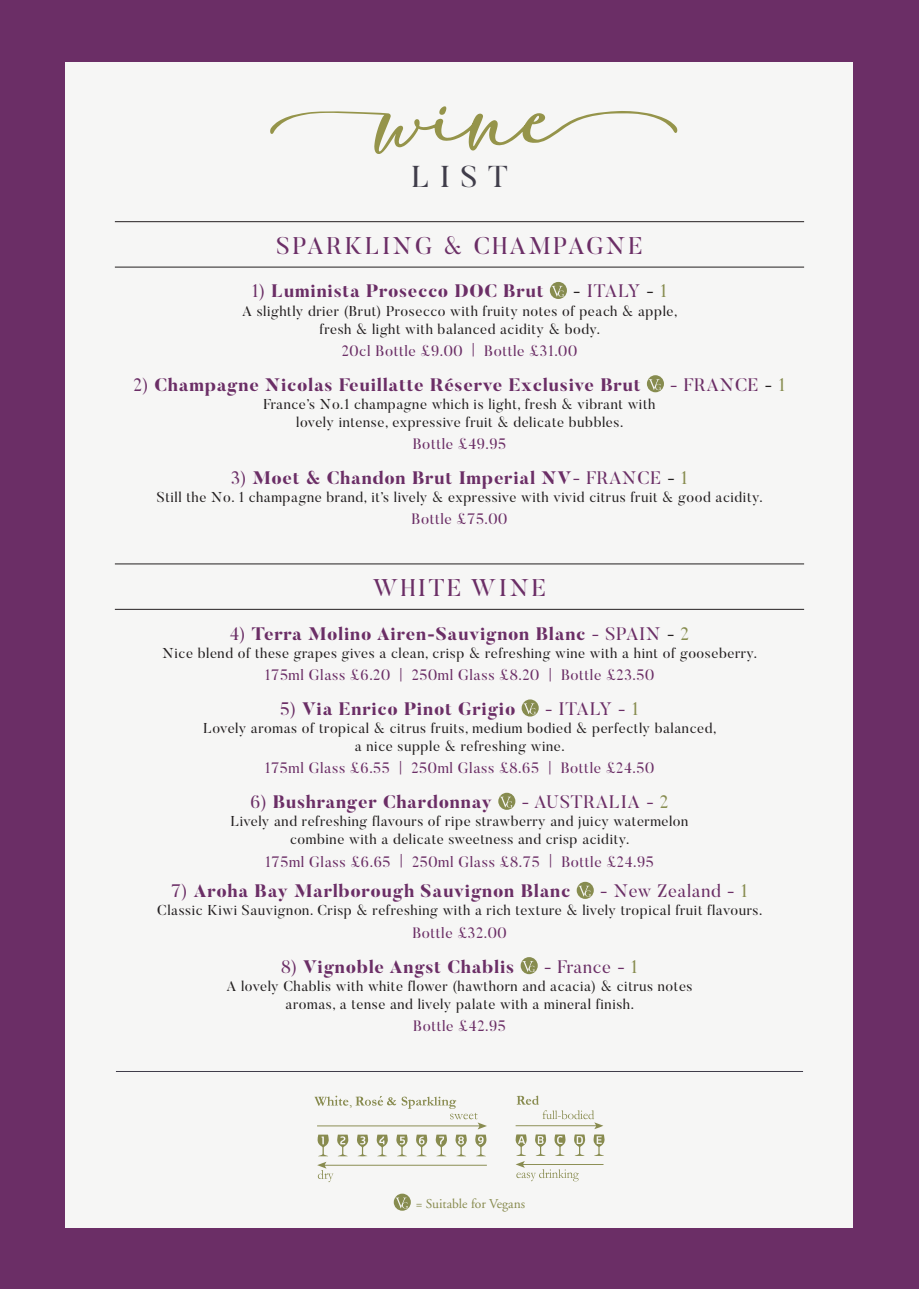
<style>
.page{position:relative;width:919px;height:1289px;background:#fff}
.page>*{position:absolute;margin:0;border:0;box-sizing:border-box;transform-origin:0 0}
.t1{font:30px "Butler";color:#403d4a}
.t2{font:24px "Butler";letter-spacing:.11em;color:#6b2e66}
.t3{font:800 18px "Butler";letter-spacing:.04em;color:#6b2e66}
.t4{font:18px "Butler";letter-spacing:.04em;color:#6b2e66}
.t5{font:15px "Butler";letter-spacing:.04em;color:#6b2e66}
.t6{font:14.25px/18px "Butler";letter-spacing:.04em;color:#231f20;text-align:center}
.t7{font:13.5px "Adobe Garamond";color:#888b4f}
.t8{font:12px "Garamond";color:#888b4f}
.s1{font-weight:400}
.s2{color:#231f20}
.s3{color:#878c4f}
.s4{font-weight:400;color:#231f20}
.s5{font-weight:400;color:#878c4f}
</style>
<div class="page">
<div style="left:0;top:0;width:918px;height:1288px;background:#6b2e66"></div>
<div style="left:66px;top:62px;width:787px;height:1165px;background:#f6f6f5"></div>
<svg style="left:270px;top:106px;width:407px;height:48px"></svg>
<svg style="left:516px;top:1095px;width:23px;height:9px"></svg>
<svg style="left:515px;top:1110px;width:89px;height:71px"></svg>
<svg style="left:314px;top:1095px;width:173px;height:87px"></svg>
<hr style="left:116px;top:1071px;width:687px;height:1px;background:#403d4a">
<svg style="left:394px;top:1193px;width:17px;height:17px"></svg>
<hr style="left:115px;top:563px;width:689px;height:1px;background:#231f20">
<hr style="left:115px;top:609px;width:689px;height:1px;background:#231f20">
<svg style="left:521px;top:699px;width:17px;height:17px"></svg>
<svg style="left:498px;top:792px;width:17px;height:17px"></svg>
<svg style="left:576px;top:881px;width:17px;height:17px"></svg>
<svg style="left:520px;top:957px;width:17px;height:17px"></svg>
<hr style="left:115px;top:221px;width:689px;height:1px;background:#231f20">
<hr style="left:115px;top:267px;width:689px;height:1px;background:#231f20">
<svg style="left:550px;top:282px;width:17px;height:17px"></svg>
<svg style="left:647px;top:375px;width:17px;height:17px"></svg>
<p class="t1" style="left:411px;top:158px;width:98px">LIST</p>
<p class="t2" style="left:276px;top:230px;width:368px">SPARKLING &amp; CHAMPAGNE</p>
<p class="t3" style="left:252px;top:280px;width:293px"><span class="s1">1)</span> Luminista Prosecco DOC Brut</p>
<p class="t4" style="left:573px;top:280px;width:96px"><span class="s2">-</span> ITALY <span class="s2">-</span> <span class="s3">1</span></p>
<p class="t6" style="left:242px;top:301px;width:436px">A slightly drier (Brut) Prosecco with fruity notes of peach &amp; apple, fresh &amp; light with balanced acidity &amp; body.</p>
<p class="t5" style="left:342px;top:341px;width:237px">20cl Bottle £9.00 | Bottle £31.00</p>
<p class="t3" style="left:133px;top:373px;width:508px"><span class="s1">2)</span> Champagne Nicolas Feuillatte Réserve Exclusive Brut</p>
<p class="t4" style="left:670px;top:373px;width:117px">- FRANCE <span class="s2">-</span> <span class="s3">1</span></p>
<p class="t6" style="left:263px;top:395px;width:393px">France’s No.1 champagne which is light, fresh &amp; vibrant with lovely intense, expressive fruit &amp; delicate bubbles.</p>
<p class="t5" style="left:413px;top:434px;width:95px">Bottle £49.95</p>
<p class="t3" style="left:231px;top:466px;width:458px"><span class="s1">3)</span> Moet &amp; Chandon Brut Imperial NV<span class="s1">- FRANCE</span> <span class="s4">-</span> <span class="s5">1</span></p>
<p class="t6" style="left:157px;top:488px;width:607px">Still the No. 1 champagne brand, it’s lively &amp; expressive with vivid citrus fruit &amp; good acidity.</p>
<p class="t5" style="left:411px;top:509px;width:97px">Bottle £75.00</p>
<p class="t2" style="left:373px;top:572px;width:175px">WHITE WINE</p>
<p class="t3" style="left:230px;top:622px;width:461px"><span class="s1">4)</span> Terra Molino Airen-Sauvignon Blanc <span class="s1">- SPAIN</span> <span class="s4">-</span> <span class="s5">2</span></p>
<p class="t6" style="left:162px;top:643px;width:596px">Nice blend of these grapes gives a clean, crisp &amp; refreshing wine with a hint of gooseberry.</p>
<p class="t5" style="left:265px;top:665px;width:391px">175ml Glass £6.20 | 250ml Glass £8.20 | Bottle £23.50</p>
<p class="t3" style="left:280px;top:697px;width:237px"><span class="s1">5)</span> Via Enrico Pinot Grigio</p>
<p class="t4" style="left:544px;top:697px;width:96px">- ITALY - <span class="s3">1</span></p>
<p class="t6" style="left:203px;top:719px;width:514px">Lovely aromas of tropical &amp; citrus fruits, medium bodied &amp; perfectly balanced, a nice supple &amp; refreshing wine.</p>
<p class="t5" style="left:265px;top:758px;width:391px">175ml Glass £6.55 | 250ml Glass £8.65 | Bottle £24.50</p>
<p class="t3" style="left:250px;top:790px;width:243px"><span class="s1">6)</span> Bushranger Chardonnay</p>
<p class="t4" style="left:521px;top:790px;width:149px">- AUSTRALIA - <span class="s3">2</span></p>
<p class="t6" style="left:230px;top:812px;width:459px">Lively and refreshing flavours of ripe strawberry and juicy watermelon combine with a delicate sweetness and crisp acidity.</p>
<p class="t5" style="left:265px;top:852px;width:390px">175ml Glass £6.65 | 250ml Glass £8.75 | Bottle £24.95</p>
<p class="t3" style="left:171px;top:879px;width:400px"><span class="s1">7)</span> Aroha Bay Marlborough Sauvignon Blanc</p>
<p class="t4" style="left:599px;top:879px;width:149px">- New Zealand - <span class="s3">1</span></p>
<p class="t6" style="left:157px;top:901px;width:606px">Classic Kiwi Sauvignon. Crisp &amp; refreshing with a rich texture &amp; lively tropical fruit flavours.</p>
<p class="t5" style="left:412px;top:923px;width:96px">Bottle £32.00</p>
<p class="t3" style="left:281px;top:955px;width:235px"><span class="s1">8)</span> Vignoble Angst Chablis</p>
<p class="t4" style="left:543px;top:955px;width:96px">- France - <span class="s3">1</span></p>
<p class="t6" style="left:226px;top:976px;width:467px">A lovely Chablis with white flower (hawthorn and acacia) &amp; citrus notes aromas, a tense and lively palate with a mineral finish.</p>
<p class="t5" style="left:413px;top:1016px;width:94px">Bottle £42.95</p>
<p class="t8" style="left:349px;top:1094px;width:4px">,</p>
<p class="t7" style="left:416px;top:1196px;width:111px">= Suitable for Vegans</p>
</div>
